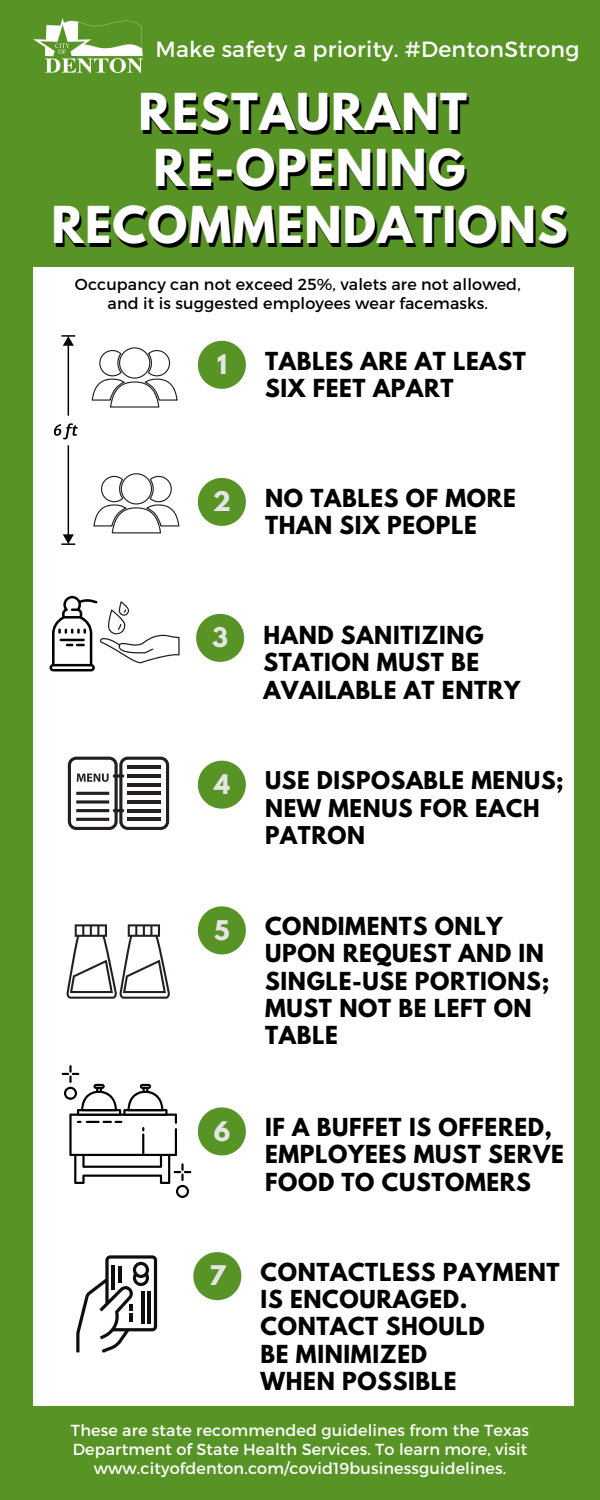
<style>
.page{position:relative;width:600px;height:1500px;background:#579425}
.page>*{position:absolute;margin:0;border:0;box-sizing:border-box;transform-origin:0 0}
.t1{font:700 45.1px/56.5px "League Spartan";letter-spacing:.03em;color:#fff;text-align:center}
.t2{font:700 24px "League Spartan";color:#e5e5e6}
.t3{font:700 22px/27.3px "League Spartan";letter-spacing:.03em;color:#000}
.t4{font:22px "Montserrat";letter-spacing:.01em;color:#fff}
.t5{font:700 21.7px/27.3px "League Spartan";letter-spacing:.03em;color:#000}
.t6{font:16px/18.9px "Montserrat";letter-spacing:.01em;color:#fff;text-align:center}
.t7{font:16px/18.9px "Montserrat";letter-spacing:.01em;color:#000;text-align:center}
</style>
<div class="page">
<div style="left:33px;top:268px;width:541px;height:1138px;background:#fff"></div>
<svg style="left:198px;top:341px;width:48px;height:48px"></svg>
<svg style="left:198px;top:478px;width:48px;height:48px"></svg>
<svg style="left:196px;top:614px;width:48px;height:48px"></svg>
<svg style="left:198px;top:761px;width:48px;height:48px"></svg>
<svg style="left:198px;top:906px;width:48px;height:48px"></svg>
<svg style="left:198px;top:1107px;width:48px;height:48px"></svg>
<svg style="left:193px;top:1252px;width:48px;height:48px"></svg>
<img style="left:34px;top:19px;width:109px;height:53px">
<svg style="left:61px;top:445px;width:14px;height:100px"></svg>
<svg style="left:61px;top:335px;width:14px;height:81px"></svg>
<svg style="left:54px;top:423px;width:24px;height:16px"></svg>
<svg style="left:93px;top:473px;width:86px;height:60px"></svg>
<svg style="left:92px;top:347px;width:86px;height:61px"></svg>
<svg style="left:50px;top:596px;width:130px;height:75px"></svg>
<svg style="left:67px;top:924px;width:103px;height:75px"></svg>
<svg style="left:62px;top:1065px;width:129px;height:133px"></svg>
<svg style="left:76px;top:1255px;width:81px;height:97px"></svg>
<hr style="left:141px;top:1291px;width:3px;height:32px;background:#0f0e0c">
<hr style="left:147px;top:1291px;width:4px;height:32px;background:#0f0e0c">
<svg style="left:68px;top:757px;width:101px;height:73px"></svg>
<p class="t4" style="left:156px;top:35px;width:425px">Make safety a priority. #DentonStrong</p>
<h1 class="t1" style="left:51px;top:89px;width:518px">RESTAURANT<br>RE-OPENING<br>RECOMMENDATIONS</h1>
<p class="t7" style="left:75px;top:274px;width:447px">Occupancy can not exceed 25%, valets are not allowed, and it is suggested employees wear facemasks.</p>
<p class="t2" style="left:217px;top:352px;width:11px">1</p>
<p class="t3" style="left:265px;top:350px;width:262px">TABLES ARE AT LEAST<br>SIX FEET APART</p>
<p class="t2" style="left:213px;top:489px;width:20px">2</p>
<p class="t3" style="left:265px;top:487px;width:252px">NO TABLES OF MORE<br>THAN SIX PEOPLE</p>
<p class="t2" style="left:212px;top:625px;width:17px">3</p>
<p class="t3" style="left:263px;top:624px;width:259px">HAND SANITIZING<br>STATION MUST BE<br>AVAILABLE AT ENTRY</p>
<p class="t2" style="left:214px;top:772px;width:17px">4</p>
<p class="t5" style="left:265px;top:770px;width:300px">USE DISPOSABLE MENUS;<br>NEW MENUS FOR EACH<br>PATRON</p>
<p class="t2" style="left:214px;top:918px;width:17px">5</p>
<p class="t3" style="left:265px;top:915px;width:286px">CONDIMENTS ONLY<br>UPON REQUEST AND IN<br>SINGLE-USE PORTIONS;<br>MUST NOT BE LEFT ON<br>TABLE</p>
<p class="t2" style="left:214px;top:1119px;width:18px">6</p>
<p class="t3" style="left:265px;top:1116px;width:300px">IF A BUFFET IS OFFERED,<br>EMPLOYEES MUST SERVE<br>FOOD TO CUSTOMERS</p>
<p class="t2" style="left:209px;top:1264px;width:18px">7</p>
<p class="t3" style="left:261px;top:1261px;width:301px">CONTACTLESS PAYMENT<br>IS ENCOURAGED.<br>CONTACT SHOULD<br>BE MINIMIZED<br>WHEN POSSIBLE</p>
<p class="t6" style="left:71px;top:1420px;width:460px">These are state recommended guidelines from the Texas<br>Department of State Health Services. To learn more, visit www.cityofdenton.com/covid19businessguidelines.</p>
</div>
